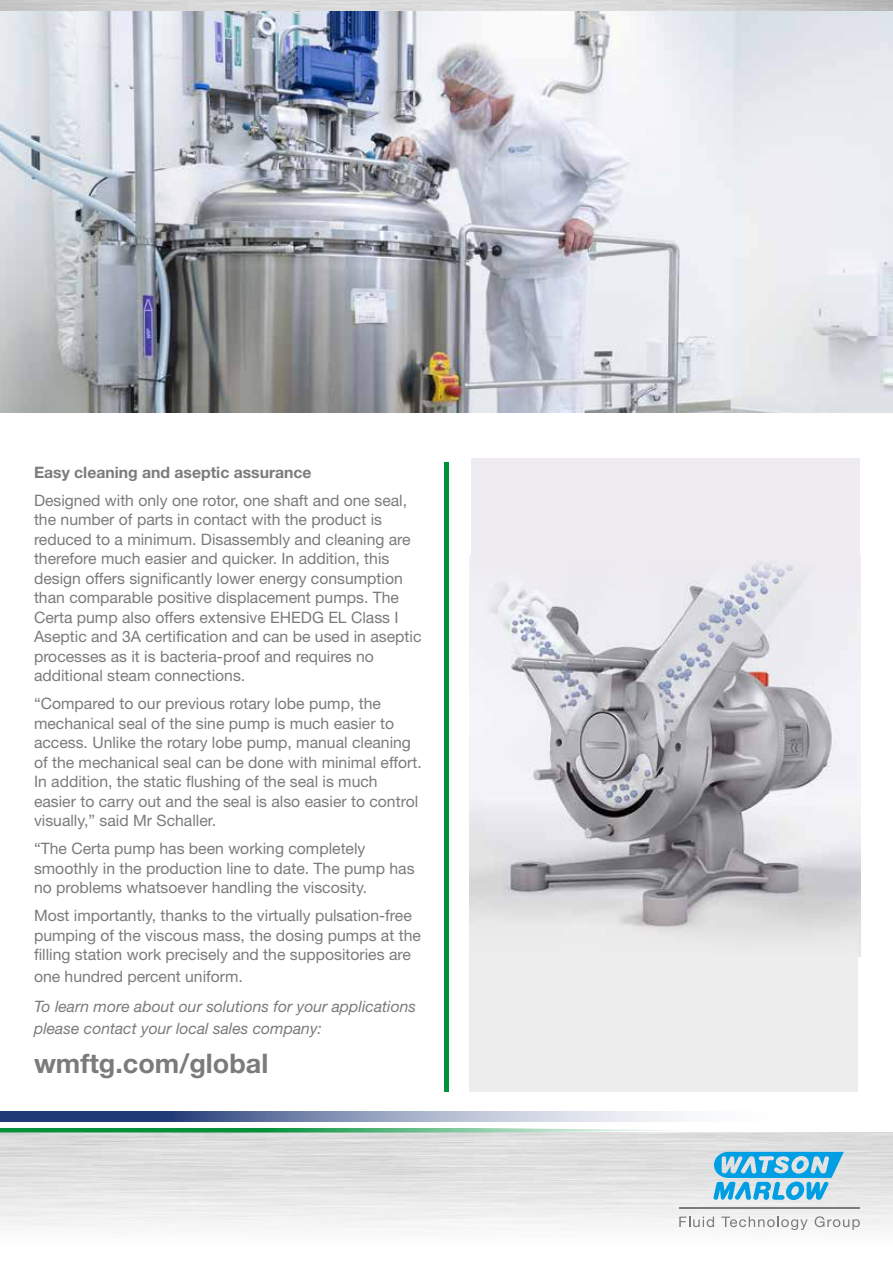
<style>
.page{position:relative;width:893px;height:1263px;background:#fff}
.page>*{position:absolute;margin:0;border:0;box-sizing:border-box;transform-origin:0 0}
.t1{font:700 27px "Helvetica Neue LT Std";color:#7c7b7b}
.t2{font:15.75px/19.5px "Helvetica Neue LT Std";color:#7c7b7b}
.t3{font:italic 15.75px/21.8px "Helvetica Neue LT Std";color:#7c7b7b}
.t4{font:700 15.75px "Helvetica Neue LT Std";color:#7c7b7b}
</style>
<div class="page">
<div style="left:0;top:1138px;width:893px;height:125px;background:linear-gradient(to bottom,#d7d7d7,#fff)"></div>
<hr style="left:679px;top:1207px;width:181px;height:2px;background:#7c7b7b">
<svg style="left:679px;top:1216px;width:35px;height:11px"></svg>
<svg style="left:721px;top:1216px;width:87px;height:14px"></svg>
<svg style="left:815px;top:1216px;width:45px;height:14px"></svg>
<svg style="left:713px;top:1152px;width:131px;height:48px"></svg>
<img style="left:0;top:11px;width:893px;height:401px">
<hr style="left:444px;top:462px;width:4px;height:629px;background:#00913a">
<svg style="left:0;top:1111px;width:681px;height:10px"></svg>
<svg style="left:0;top:1128px;width:673px;height:4px"></svg>
<img style="left:470px;top:555px;width:390px;height:401px">
<div style="left:472px;top:458px;width:388px;height:133px;background:#eeecf1"></div>
<div style="left:470px;top:910px;width:388px;height:181px;background:#eeeded"></div>
<p class="t4" style="left:34px;top:462px;width:279px">Easy cleaning and aseptic assurance</p>
<p class="t2" style="left:34px;top:490px;width:389px">Designed with only one rotor, one shaft and one seal, the number of parts in contact with the product is reduced to a minimum. Disassembly and cleaning are therefore much easier and quicker. In addition, this design offers significantly lower energy consumption than comparable positive displacement pumps. The Certa pump also offers extensive EHEDG EL Class I Aseptic and 3A certification and can be used in aseptic processes as it is bacteria-proof and requires no additional steam connections.</p>
<p class="t2" style="left:34px;top:694px;width:389px">“Compared to our previous rotary lobe pump, the mechanical seal of the sine pump is much easier to access. Unlike the rotary lobe pump, manual cleaning of the mechanical seal can be done with minimal effort.<br>In addition, the static flushing of the seal is much easier to carry out and the seal is also easier to control visually,” said Mr Schaller.</p>
<p class="t2" style="left:34px;top:839px;width:382px">“The Certa pump has been working completely smoothly in the production line to date. The pump has no problems whatsoever handling the viscosity.</p>
<p class="t2" style="left:34px;top:906px;width:388px">Most importantly, thanks to the virtually pulsation-free pumping of the viscous mass, the dosing pumps at the filling station work precisely and the suppositories are</p>
<p class="t2" style="left:34px;top:966px;width:210px">one hundred percent uniform.</p>
<p class="t3" style="left:34px;top:995px;width:384px">To learn more about our solutions for your applications please contact your local sales company:</p>
<h1 class="t1" style="left:34px;top:1046px;width:236px">wmftg.com/global</h1>
</div>
